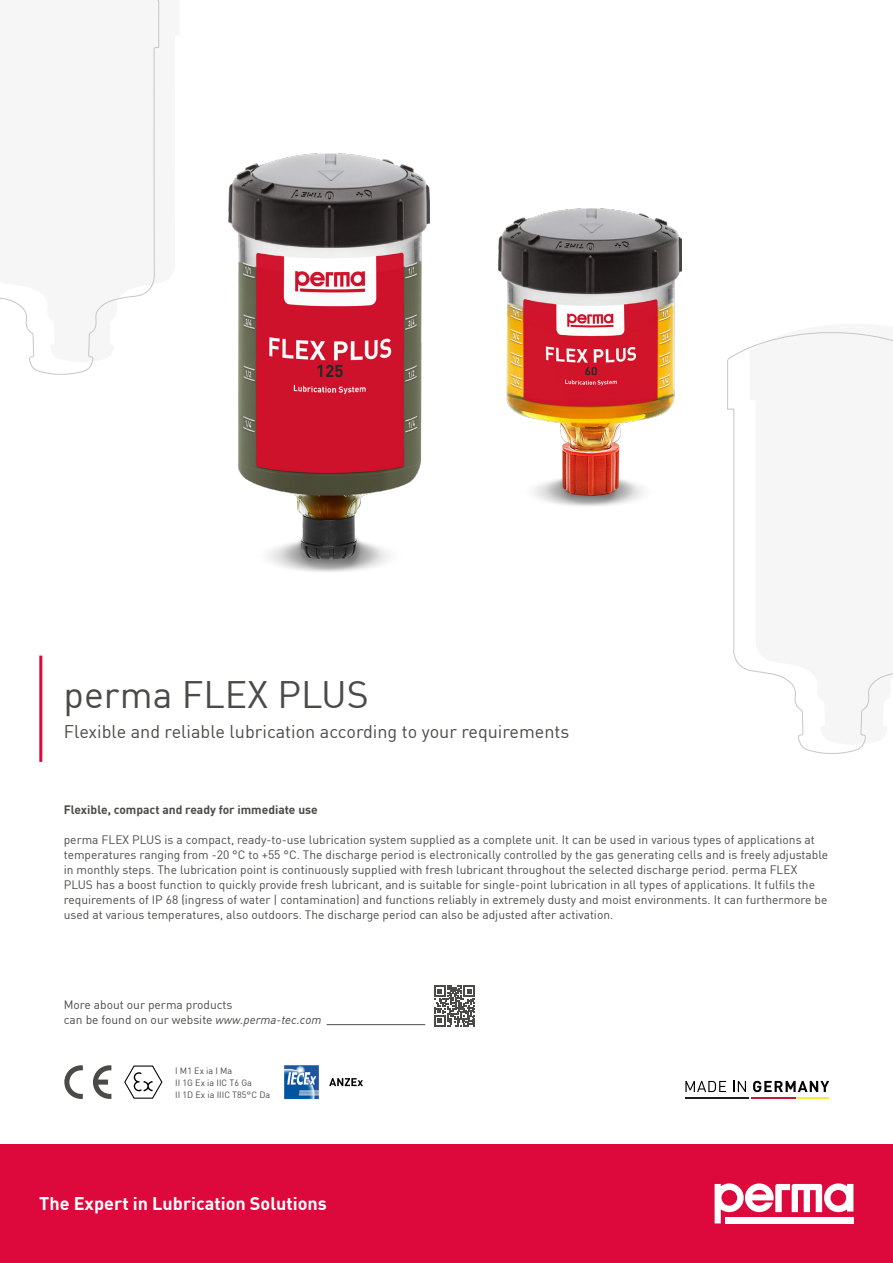
<style>
.page{position:relative;width:893px;height:1263px;background:#fff}
.page>*{position:absolute;margin:0;border:0;box-sizing:border-box;transform-origin:0 0}
.t1{font:37.5px "DIN Pro";color:#4a4a49}
.t2{font:18px "DIN Pro";color:#4a4a49}
.t3{font:700 18px "DIN Pro";color:#fff}
.t4{font:12px/15px "DIN Pro";color:#4a4a49}
.t5{font:700 12px "DIN Pro";color:#4a4a49}
.t6{font:9px/12px "DIN Pro";color:#4a4a49}
.s1{font-style:italic}
</style>
<div class="page">
<div style="left:0;top:1144px;width:893px;height:119px;background:#dd083b"></div>
<svg style="left:715px;top:1183px;width:138px;height:40px"></svg>
<svg style="left:685px;top:1081px;width:41px;height:11px"></svg>
<hr style="left:685px;top:1097px;width:64px;height:2px;background:#1d1d1c">
<svg style="left:0;top:0;width:160px;height:751px"></svg>
<svg style="left:727px;top:332px;width:166px;height:767px"></svg>
<svg style="left:124px;top:1065px;width:39px;height:34px"></svg>
<svg style="left:64px;top:1065px;width:19px;height:34px"></svg>
<svg style="left:93px;top:1065px;width:18px;height:34px"></svg>
<img style="left:284px;top:1065px;width:35px;height:35px">
<svg style="left:329px;top:1078px;width:34px;height:8px"></svg>
<img style="left:498px;top:209px;width:183px;height:297px">
<img style="left:229px;top:154px;width:201px;height:418px">
<hr style="left:39px;top:656px;width:3px;height:106px;background:#dd083b">
<hr style="left:327px;top:1024px;width:98px;height:1px;background:#4a4a49">
<svg style="left:434px;top:985px;width:41px;height:41px"></svg>
<h1 class="t1" style="left:64px;top:666px;width:307px">perma FLEX PLUS</h1>
<h2 class="t2" style="left:64px;top:718px;width:507px">Flexible and reliable lubrication according to your requirements</h2>
<p class="t5" style="left:64px;top:800px;width:255px">Flexible, compact and ready for immediate use</p>
<p class="t4" style="left:64px;top:831px;width:766px">perma FLEX PLUS is a compact, ready-to-use lubrication system supplied as a complete unit. It can be used in various types of applications at temperatures ranging from -20 °C to +55 °C. The discharge period is electronically controlled by the gas generating cells and is freely adjustable in monthly steps. The lubrication point is continuously supplied with fresh lubricant throughout the selected discharge period. perma FLEX PLUS has a boost function to quickly provide fresh lubricant, and is suitable for single-point lubrication in all types of applications. It fulfils the requirements of IP 68 (ingress of water | contamination) and functions reliably in extremely dusty and moist environments. It can furthermore be used at various temperatures, also outdoors. The discharge period can also be adjusted after activation.</p>
<p class="t4" style="left:64px;top:996px;width:259px">More about our perma products<br>can be found on our website <span class="s1">www.perma-tec.com</span></p>
<p class="t6" style="left:175px;top:1064px;width:96px">I M1 Ex ia I Ma<br>II 1G Ex ia IIC T6 Ga<br>II 1D Ex ia IIIC T85°C Da</p>
<h2 class="t3" style="left:39px;top:1190px;width:289px">The Expert in Lubrication Solutions</h2>
</div>
